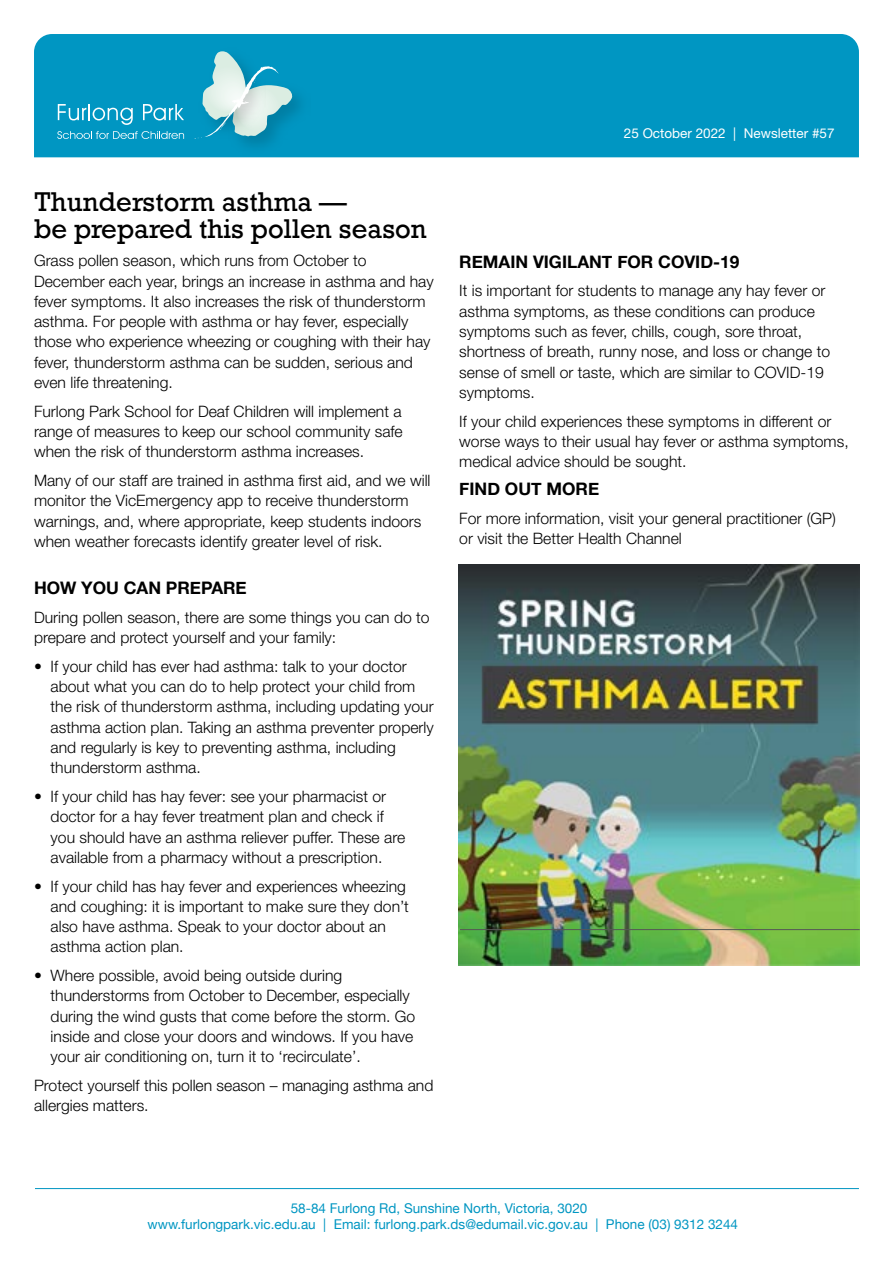
<style>
.page{position:relative;width:893px;height:1263px;background:#fff}
.page>*{position:absolute;margin:0;border:0;box-sizing:border-box;transform-origin:0 0}
.t1{font:25.5px/27px "Rockwell";color:#000}
.t2{font:700 17.25px "Helvetica Neue";color:#000}
.t3{font:300 15.75px/20.2px "Helvetica Neue LT Std";color:#000}
.t4{font:13.5px/16.5px "Helvetica Neue";color:#0096c2;text-align:center}
.t5{font:13.5px "Helvetica Neue LT Std";color:#fff}
</style>
<div class="page">
<div style="left:34px;top:34px;width:825px;height:123px;background:#0096c2"></div>
<img style="left:228px;top:81px;width:83px;height:74px">
<img style="left:198px;top:48px;width:67px;height:3px">
<svg style="left:194px;top:51px;width:99px;height:88px;background:#67bbcf"></svg>
<svg style="left:58px;top:104px;width:75px;height:21px;background:#35acce"></svg>
<svg style="left:143px;top:104px;width:41px;height:16px"></svg>
<svg style="left:57px;top:131px;width:127px;height:8px"></svg>
<hr style="left:35px;top:1188px;width:824px;height:1px;background:#0096c2">
<img style="left:458px;top:564px;width:402px;height:401px">
<hr style="left:460px;top:929px;width:400px;height:1px;background:#575756">
<h1 class="t1" style="left:34px;top:188px;width:394px">Thunderstorm asthma —<br>be prepared this pollen season</h1>
<p class="t3" style="left:34px;top:250px;width:401px">Grass pollen season, which runs from October to December each year, brings an increase in asthma and hay fever symptoms. It also increases the risk of thunderstorm asthma. For people with asthma or hay fever, especially those who experience wheezing or coughing with their hay fever, thunderstorm asthma can be sudden, serious and even life threatening.</p>
<p class="t3" style="left:34px;top:401px;width:370px;text-align:justify">Furlong Park School for Deaf Children will implement a range of measures to keep our school community safe when the risk of thunderstorm asthma increases.</p>
<p class="t3" style="left:34px;top:470px;width:398px">Many of our staff are trained in asthma first aid, and we will monitor the VicEmergency app to receive thunderstorm warnings, and, where appropriate, keep students indoors when weather forecasts identify greater level of risk.</p>
<p class="t2" style="left:34px;top:574px;width:214px">HOW YOU CAN PREPARE</p>
<p class="t3" style="left:34px;top:607px;width:397px">During pollen season, there are some things you can do to prepare and protect yourself and your family:</p>
<p class="t3" style="left:51px;top:656px;width:385px;text-indent:-17px">• If your child has ever had asthma: talk to your doctor about what you can do to help protect your child from the risk of thunderstorm asthma, including updating your asthma action plan. Taking an asthma preventer properly and regularly is key to preventing asthma, including thunderstorm asthma.</p>
<p class="t3" style="left:51px;top:786px;width:356px;text-indent:-17px">• If your child has hay fever: see your pharmacist or doctor for a hay fever treatment plan and check if you should have an asthma reliever puffer. These are available from a pharmacy without a prescription.</p>
<p class="t3" style="left:51px;top:875px;width:360px;text-indent:-17px">• If your child has hay fever and experiences wheezing and coughing: it is important to make sure they don’t also have asthma. Speak to your doctor about an asthma action plan.</p>
<p class="t3" style="left:51px;top:965px;width:366px;text-indent:-17px">• Where possible, avoid being outside during thunderstorms from October to December, especially during the wind gusts that come before the storm. Go inside and close your doors and windows. If you have your air conditioning on, turn it to ‘recirculate’.</p>
<p class="t3" style="left:34px;top:1075px;width:401px">Protect yourself this pollen season – managing asthma and allergies matters.</p>
<p class="t5" style="left:624px;top:125px;width:212px">25 October 2022 | Newsletter #57</p>
<p class="t2" style="left:459px;top:248px;width:282px">REMAIN VIGILANT FOR COVID-19</p>
<p class="t3" style="left:459px;top:280px;width:372px">It is important for students to manage any hay fever or asthma symptoms, as these conditions can produce symptoms such as fever, chills, cough, sore throat, shortness of breath, runny nose, and loss or change to sense of smell or taste, which are similar to COVID-19 symptoms.</p>
<p class="t3" style="left:459px;top:410px;width:391px">If your child experiences these symptoms in different or worse ways to their usual hay fever or asthma symptoms, medical advice should be sought.</p>
<p class="t2" style="left:459px;top:475px;width:141px">FIND OUT MORE</p>
<p class="t3" style="left:459px;top:508px;width:378px">For more information, visit your general practitioner (GP) or visit the Better Health Channel</p>
<p class="t4" style="left:148px;top:1200px;width:592px">58-84 Furlong Rd, Sunshine North, Victoria, 3020<br>www.furlongpark.vic.edu.au | Email: furlong.park.ds@edumail.vic.gov.au | Phone (03) 9312 3244</p>
</div>
